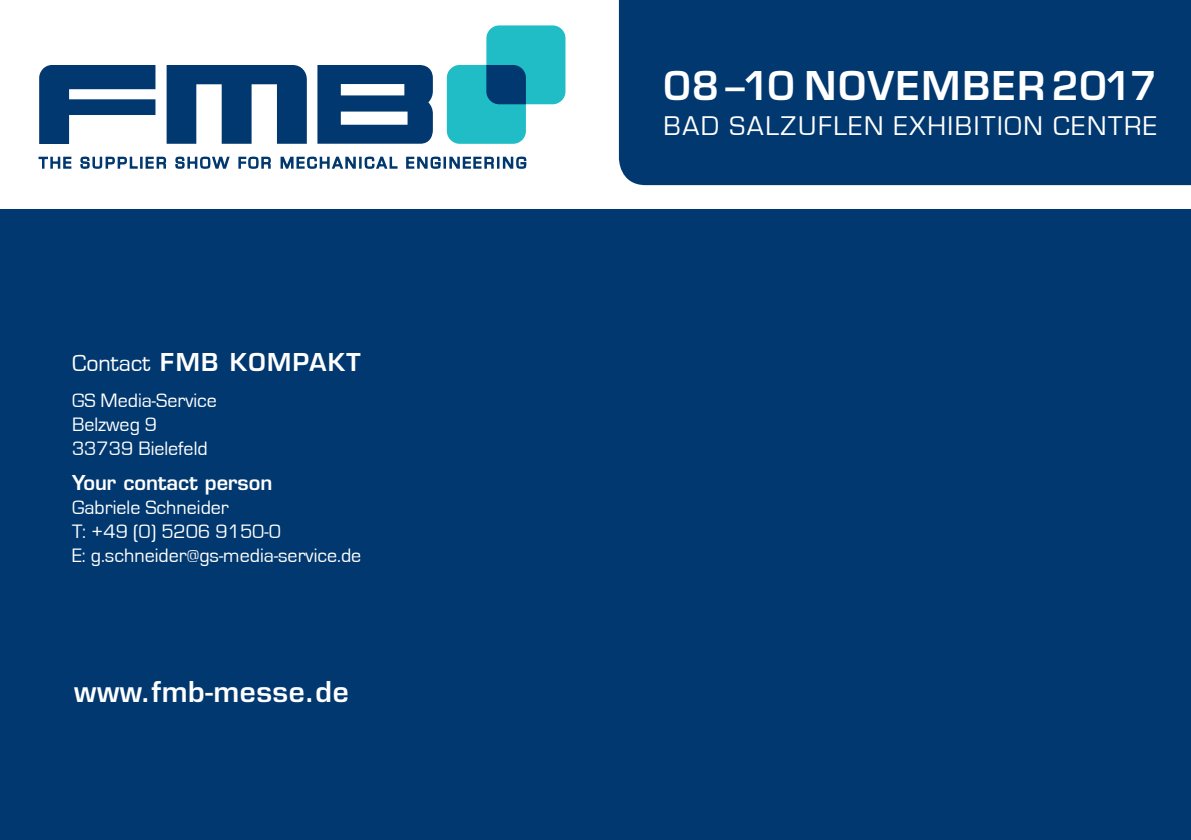
<style>
.page{position:relative;width:1191px;height:840px;background:#fff}
.page>*{position:absolute;margin:0;border:0;box-sizing:border-box;transform-origin:0 0}
.t1{font:600 38.6px "Eurostile LT Std";letter-spacing:.05em;color:#fff}
.t2{font:600 28px "Eurostile LT Std";letter-spacing:.02em;color:#fff}
.t3{font:27.8px "Eurostile";letter-spacing:.06em;color:#fff}
.t4{font:600 24px "Eurostile LT Std";letter-spacing:.06em;color:#fff}
.t5{font:20px/24px "Eurostile";color:#fff}
.t6{font:600 20px "Eurostile LT Std";color:#fff}
.s1{font-family:"Eurostile";font-weight:400}
</style>
<div class="page">
<div style="left:0;top:209px;width:1191px;height:630px;background:#00386f"></div>
<div style="left:619px;top:0;width:572px;height:185px;background:#00386f"></div>
<svg style="left:39px;top:25px;width:526px;height:144px"></svg>
<p class="t4" style="left:72px;top:347px;width:290px"><span class="s1">Contact</span> FMB KOMPAKT</p>
<p class="t5" style="left:72px;top:388px;width:146px">GS Media-Service<br>Belzweg 9<br>33739 Bielefeld</p>
<p class="t6" style="left:72px;top:470px;width:202px">Your contact person</p>
<p class="t5" style="left:72px;top:495px;width:291px">Gabriele Schneider<br>T: +49 (0) 5206 9150-0<br>E: g.schneider@gs-media-service.de</p>
<h2 class="t2" style="left:74px;top:674px;width:276px">www.fmb-messe.de</h2>
<h1 class="t1" style="left:663px;top:62px;width:495px">08 – 10 NOVEMBER 2017</h1>
<h3 class="t3" style="left:663px;top:111px;width:495px">BAD SALZUFLEN EXHIBITION CENTRE</h3>
</div>
